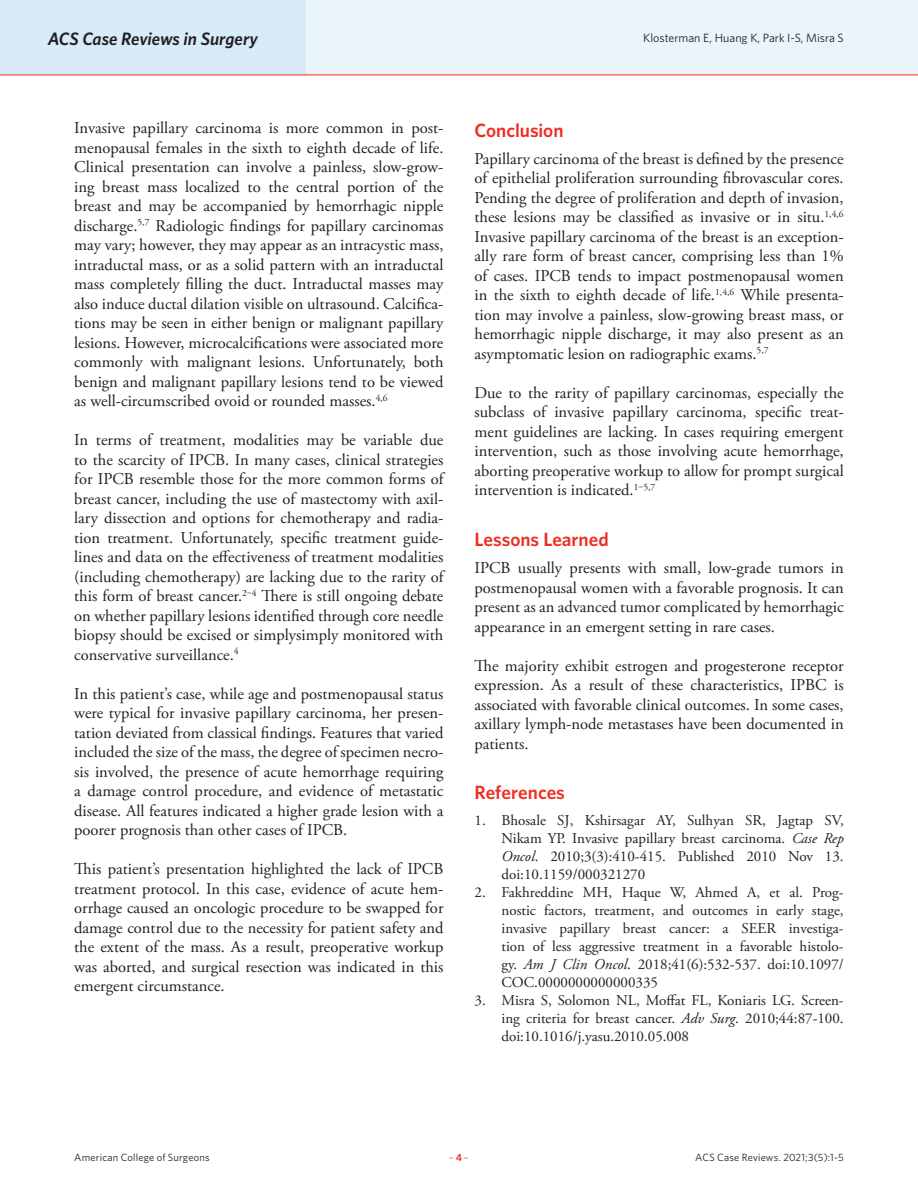
<style>
.page{position:relative;width:918px;height:1188px;background:#fff}
.page>*{position:absolute;margin:0;border:0;box-sizing:border-box;transform-origin:0 0}
.Article_Subhead{font:600 19.2px "Whitney";color:#ee2e22}
.t1{font:italic 600 18px "Whitney";letter-spacing:-.005em;color:#231f20}
.Article_Body_no_inde{font:16.5px/19.5px "Adobe Garamond Pro";color:#231f20;text-align:justify}
.t2{font:15px/18px "Adobe Garamond Pro";color:#231f20;text-align:justify}
.t3{font:12px "Whitney";color:#231f20}
.t4{font:10.5px "Whitney";letter-spacing:.015em;color:#231f20}
.t5{font:10.5px "Whitney";color:#ee2e22}
.s1{font-style:italic}
.s2{font-weight:600}
</style>
<div class="page">
<div style="left:0;top:0;width:918px;height:75px;background:#eaf5fb"></div>
<div style="left:0;top:0;width:306px;height:75px;background:#d7ebf8"></div>
<hr style="left:0;top:75px;width:918px;height:1px;background:#ee2e22">
<p class="t1" style="left:48px;top:26px;width:212px">ACS Case Reviews in Surgery</p>
<p class="t3" style="left:643px;top:30px;width:202px">Klosterman E, Huang K, Park I-S, Misra S</p>
<p class="Article_Body_no_inde" style="left:74px;top:119px;width:371px">Invasive papillary carcinoma is more common in post&shy;menopausal females in the sixth to eighth decade of life.<br>Clinical presentation can involve a painless, slow-grow&shy;ing breast mass localized to the central portion of the breast and may be accompanied by hemorrhagic nipple discharge.<sup>5,7</sup> Radiologic findings for papillary carcinomas may vary; however, they may appear as an intracystic mass, intraductal mass, or as a solid pattern with an intraductal mass completely filling the duct. Intraductal masses may also induce ductal dilation visible on ultrasound. Calcifica&shy;tions may be seen in either benign or malignant papillary lesions. However, microcalcifications were associated more commonly with malignant lesions. Unfortunately, both benign and malignant papillary lesions tend to be viewed as well-circumscribed ovoid or rounded masses.<sup>4,6</sup></p>
<p class="Article_Body_no_inde" style="left:74px;top:431px;width:371px">In terms of treatment, modalities may be variable due to the scarcity of IPCB. In many cases, clinical strategies for IPCB resemble those for the more common forms of breast cancer, including the use of mastectomy with axil&shy;lary dissection and options for chemotherapy and radia&shy;tion treatment. Unfortunately, specific treatment guide&shy;lines and data on the effectiveness of treatment modalities (including chemotherapy) are lacking due to the rarity of this form of breast cancer.<sup>2‒4</sup> There is still ongoing debate on whether papillary lesions identified through core needle biopsy should be excised or simplysimply monitored with conservative surveillance.<sup>4</sup></p>
<p class="Article_Body_no_inde" style="left:74px;top:685px;width:371px">In this patient’s case, while age and postmenopausal status were typical for invasive papillary carcinoma, her presen&shy;tation deviated from classical findings. Features that varied included the size of the mass, the degree of specimen necro&shy;sis involved, the presence of acute hemorrhage requiring a damage control procedure, and evidence of metastatic disease. All features indicated a higher grade lesion with a poorer prognosis than other cases of IPCB.</p>
<p class="Article_Body_no_inde" style="left:74px;top:860px;width:371px">This patient’s presentation highlighted the lack of IPCB treatment protocol. In this case, evidence of acute hem&shy;orrhage caused an oncologic procedure to be swapped for damage control due to the necessity for patient safety and the extent of the mass. As a result, preoperative workup was aborted, and surgical resection was indicated in this emergent circumstance.</p>
<p class="Article_Subhead" style="left:475px;top:117px;width:91px">Conclusion</p>
<p class="Article_Body_no_inde" style="left:475px;top:149px;width:371px">Papillary carcinoma of the breast is defined by the presence of epithelial proliferation surrounding fibrovascular cores.<br>Pending the degree of proliferation and depth of invasion, these lesions may be classified as invasive or in situ.<sup>1,4,6<br></sup>Invasive papillary carcinoma of the breast is an exception&shy;ally rare form of breast cancer, comprising less than 1% of cases. IPCB tends to impact postmenopausal women in the sixth to eighth decade of life.<sup>1,4,6</sup> While presenta&shy;tion may involve a painless, slow-growing breast mass, or hemorrhagic nipple discharge, it may also present as an asymptomatic lesion on radiographic exams.<sup>5,7</sup></p>
<p class="Article_Body_no_inde" style="left:475px;top:383px;width:371px">Due to the rarity of papillary carcinomas, especially the subclass of invasive papillary carcinoma, specific treat&shy;ment guidelines are lacking. In cases requiring emergent intervention, such as those involving acute hemorrhage, aborting preoperative workup to allow for prompt surgical intervention is indicated.<sup>1‒5,7</sup></p>
<p class="Article_Subhead" style="left:475px;top:527px;width:136px">Lessons Learned</p>
<p class="Article_Body_no_inde" style="left:475px;top:559px;width:371px">IPCB usually presents with small, low-grade tumors in postmenopausal women with a favorable prognosis. It can present as an advanced tumor complicated by hemorrhagic appearance in an emergent setting in rare cases.</p>
<p class="Article_Body_no_inde" style="left:475px;top:656px;width:371px">The majority exhibit estrogen and progesterone receptor expression. As a result of these characteristics, IPBC is associated with favorable clinical outcomes. In some cases, axillary lymph-node metastases have been documented in patients.</p>
<p class="Article_Subhead" style="left:475px;top:780px;width:92px">References</p>
<p class="t2" style="left:502px;top:812px;width:344px;text-indent:-27px">1. Bhosale SJ, Kshirsagar AY, Sulhyan SR, Jagtap SV, Nikam YP. Invasive papillary breast carcinoma. <span class="s1">Case Rep Oncol</span>. 2010;3(3):410-415. Published 2010 Nov 13. doi:10.1159/000321270</p>
<p class="t2" style="left:502px;top:884px;width:344px;text-indent:-27px">2. Fakhreddine MH, Haque W, Ahmed A, et al. Prog&shy;nostic factors, treatment, and outcomes in early stage, invasive papillary breast cancer: a SEER investiga&shy;tion of less aggressive treatment in a favorable histolo&shy;gy. <span class="s1">Am J Clin Oncol</span>. 2018;41(6):532-537. doi:10.1097/ COC.0000000000000335</p>
<p class="t2" style="left:502px;top:992px;width:344px;text-indent:-27px">3. Misra S, Solomon NL, Moffat FL, Koniaris LG. Screen&shy;ing criteria for breast cancer. <span class="s1">Adv Surg</span>. 2010;44:87-100. doi:10.1016/j.yasu.2010.05.008</p>
<p class="t4" style="left:74px;top:1150px;width:137px">American College of Surgeons</p>
<p class="t5" style="left:449px;top:1150px;width:21px">–<span class="s2">4</span>–</p>
<p class="t4" style="left:695px;top:1150px;width:150px">ACS Case Reviews. 2021;3(5):1-5</p>
</div>
